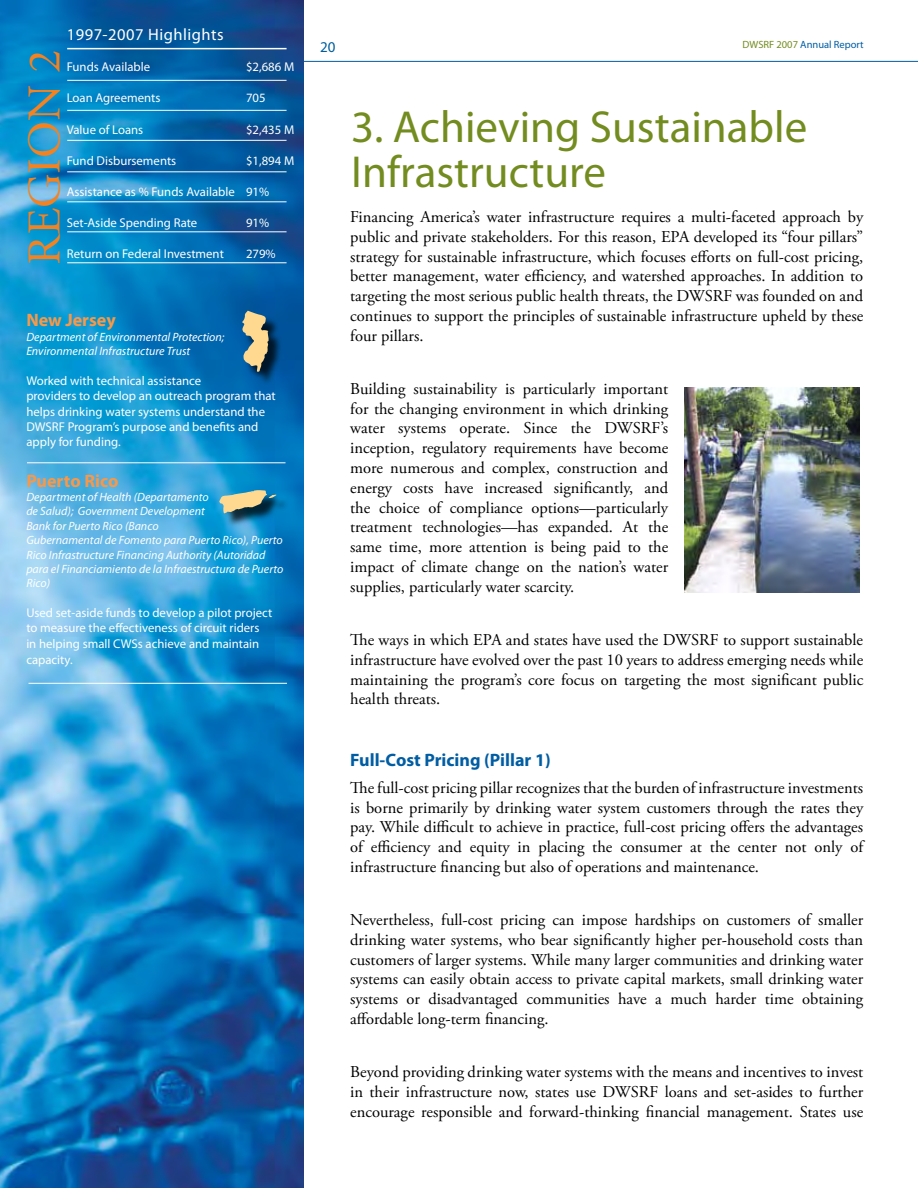
<style>
.page{position:relative;width:918px;height:1188px;background:#fff}
.page>*{position:absolute;margin:0;border:0;box-sizing:border-box;transform-origin:0 0}
.t1{font:46.5px "Adobe Garamond Pro";color:#f5821f}
.t2{font:45px/45px "Myriad Pro";color:#738c1f}
.t3{font:700 18px "Myriad Pro";color:#005da3}
.t4{font:700 18px "Myriad Pro";color:#f89848}
.t5{font:16.5px/19.8px "Adobe Garamond Pro";color:#000;text-align:justify}
.t6{font:16.5px "Myriad Pro";letter-spacing:.03em;color:#fff}
.t7{font:15px "Myriad Pro";color:#005e9d}
.t8{font:12.75px/15.3px "Myriad Pro";color:#fff}
.t9{font:italic 12px/14.4px "Myriad Pro";color:#fff}
.t10{font:10.5px "Myriad Pro";color:#005da3}
.s1{color:#738c1f}
</style>
<div class="page">
<img style="left:0;top:0;width:304px;height:1188px">
<hr style="left:304px;top:61px;width:614px;height:1px;background:#005da3">
<img style="left:684px;top:387px;width:176px;height:205px">
<hr style="left:67px;top:48px;width:220px;height:1px;background:#fff">
<hr style="left:67px;top:80px;width:220px;height:1px;background:#fff">
<hr style="left:67px;top:110px;width:220px;height:1px;background:#fff">
<hr style="left:67px;top:140px;width:220px;height:1px;background:#fff">
<hr style="left:67px;top:172px;width:220px;height:1px;background:#fff">
<hr style="left:67px;top:202px;width:220px;height:1px;background:#fff">
<hr style="left:67px;top:232px;width:220px;height:1px;background:#fff">
<hr style="left:67px;top:263px;width:220px;height:1px;background:#fff">
<hr style="left:28px;top:683px;width:259px;height:1px;background:#fff">
<hr style="left:27px;top:463px;width:259px;height:1px;background:#fff">
<div style="left:244px;top:313px;width:40px;height:74px;background:#000;opacity:.75"></div>
<svg style="left:241px;top:311px;width:28px;height:61px"></svg>
<div style="left:221px;top:492px;width:69px;height:36px;background:#000;opacity:.75"></div>
<svg style="left:219px;top:490px;width:57px;height:23px"></svg>
<p class="t6" style="left:67px;top:24px;width:158px">1997-2007 Highlights</p>
<p class="t8" style="left:67px;top:59px;width:85px">Funds Available</p>
<p class="t8" style="left:246px;top:59px;width:50px">$2,686 M</p>
<p class="t8" style="left:67px;top:90px;width:95px">Loan Agreements</p>
<p class="t8" style="left:246px;top:90px;width:21px">705</p>
<p class="t8" style="left:67px;top:121px;width:78px">Value of Loans</p>
<p class="t8" style="left:246px;top:121px;width:50px">$2,435 M</p>
<p class="t8" style="left:67px;top:153px;width:111px">Fund Disbursements</p>
<p class="t8" style="left:246px;top:153px;width:50px">$1,894 M</p>
<p class="t8" style="left:67px;top:184px;width:170px">Assistance as % Funds Available</p>
<p class="t8" style="left:246px;top:184px;width:25px">91%</p>
<p class="t8" style="left:67px;top:215px;width:132px">Set-Aside Spending Rate</p>
<p class="t8" style="left:246px;top:215px;width:25px">91%</p>
<p class="t8" style="left:67px;top:246px;width:159px">Return on Federal Investment</p>
<p class="t8" style="left:246px;top:246px;width:31px">279%</p>
<p class="t1" style="left:17px;top:265px;width:217px;rotate:-90deg">REGION 2</p>
<p class="t4" style="left:26px;top:309px;width:91px">New Jersey</p>
<p class="t9" style="left:26px;top:329px;width:200px">Department of Environmental Protection;<br>Environmental Infrastructure Trust</p>
<p class="t8" style="left:26px;top:373px;width:251px">Worked with technical assistance<br>providers to develop an outreach program that helps drinking water systems understand the DWSRF Program’s purpose and benefits and apply for funding.</p>
<p class="t4" style="left:26px;top:469px;width:94px">Puerto Rico</p>
<p class="t9" style="left:26px;top:490px;width:259px">Department of Health (Departamento<br>de Salud); Government Development<br>Bank for Puerto Rico (Banco<br>Gubernamental de Fomento para Puerto Rico), Puerto Rico Infrastructure Financing Authority (Autoridad para el Financiamiento de la Infraestructura de Puerto Rico)</p>
<p class="t8" style="left:26px;top:605px;width:247px">Used set-aside funds to develop a pilot project to measure the effectiveness of circuit riders in helping small CWSs achieve and maintain capacity.</p>
<p class="t7" style="left:320px;top:37px;width:17px">20</p>
<p class="t10" style="left:742px;top:38px;width:123px"><span class="s1">DWSRF 2007</span> Annual Report</p>
<p class="t2" style="left:351px;top:103px;width:458px">3. Achieving Sustainable<br>Infrastructure</p>
<p class="t5" style="left:350px;top:207px;width:515px">Financing America’s water infrastructure requires a multi-faceted approach by public and private stakeholders. For this reason, EPA developed its “four pillars” strategy for sustainable infrastructure, which focuses efforts on full-cost pricing, better management, water efficiency, and watershed approaches. In addition to targeting the most serious public health threats, the DWSRF was founded on and continues to support the principles of sustainable infrastructure upheld by these four pillars.</p>
<p class="t5" style="left:350px;top:379px;width:320px">Building sustainability is particularly important for the changing environment in which drinking water systems operate. Since the DWSRF’s inception, regulatory requirements have become more numerous and complex, construction and energy costs have increased significantly, and the choice of compliance options—particularly treatment technologies—has expanded. At the same time, more attention is being paid to the impact of climate change on the nation’s water supplies, particularly water scarcity.</p>
<p class="t5" style="left:350px;top:630px;width:515px">The ways in which EPA and states have used the DWSRF to support sustainable infrastructure have evolved over the past 10 years to address emerging needs while maintaining the program’s core focus on targeting the most significant public health threats.</p>
<p class="t3" style="left:350px;top:748px;width:202px">Full-Cost Pricing (Pillar 1)</p>
<p class="t5" style="left:350px;top:778px;width:514px">The full-cost pricing pillar recognizes that the burden of infrastructure investments is borne primarily by drinking water system customers through the rates they pay. While difficult to achieve in practice, full-cost pricing offers the advantages of efficiency and equity in placing the consumer at the center not only of infrastructure financing but also of operations and maintenance.</p>
<p class="t5" style="left:350px;top:910px;width:515px">Nevertheless, full-cost pricing can impose hardships on customers of smaller drinking water systems, who bear significantly higher per-household costs than customers of larger systems. While many larger communities and drinking water systems can easily obtain access to private capital markets, small drinking water systems or disadvantaged communities have a much harder time obtaining affordable long-term financing.</p>
<p class="t5" style="left:350px;top:1063px;width:515px">Beyond providing drinking water systems with the means and incentives to invest in their infrastructure now, states use DWSRF loans and set-asides to further encourage responsible and forward-thinking financial management. States use</p>
</div>
